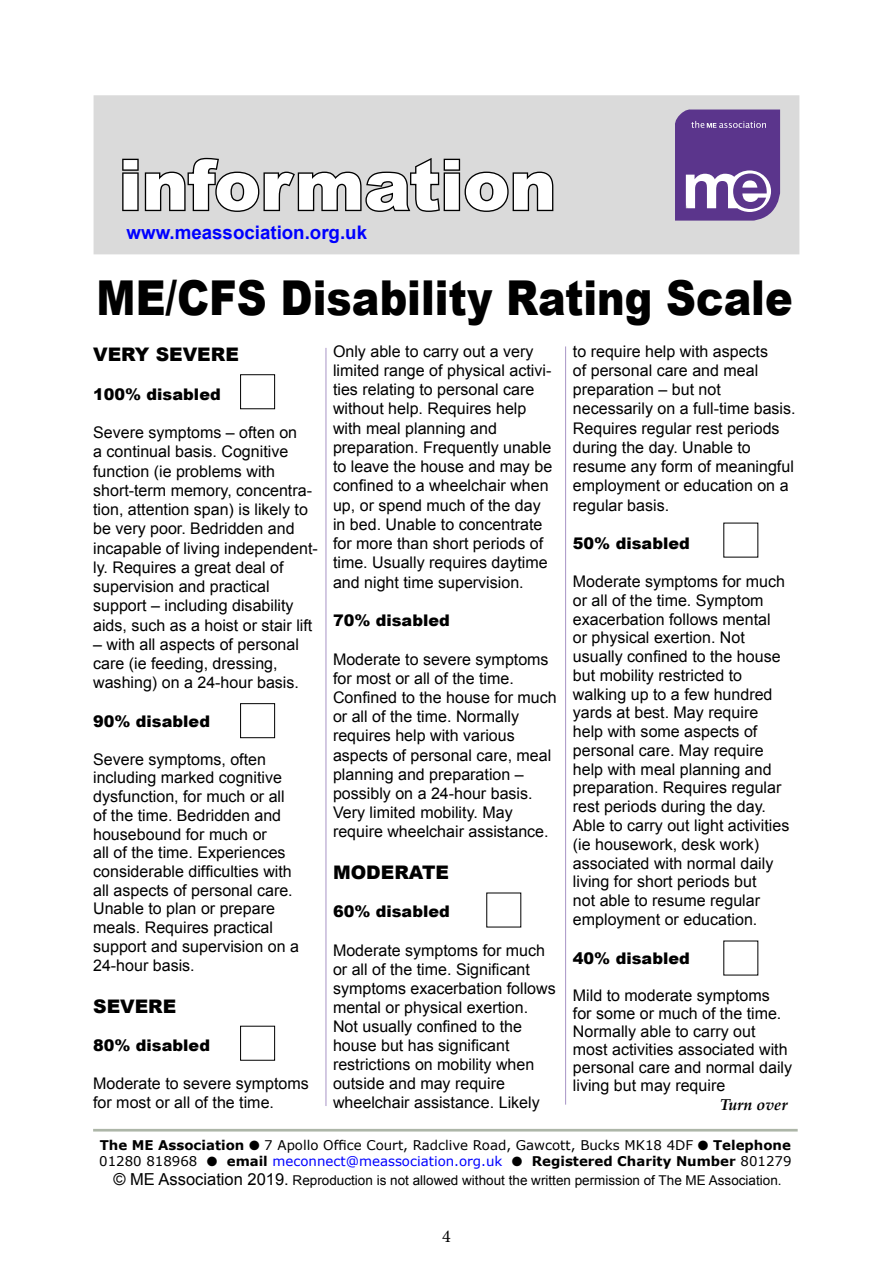
<style>
.page{position:relative;width:893px;height:1263px;background:#fff}
.page>*{position:absolute;margin:0;border:0;box-sizing:border-box;transform-origin:0 0}
.t1{font:900 69.45px "Arial";color:#fff}
.t2{font:900 48.15px "Arial";color:#000;scale:.86 1}
.t3{font:700 18.75px "Arial";color:#00f}
.t4{font:900 18.75px "Arial";color:#000}
.t5{font:18px "Minion Pro";color:#000}
.t6{font:16.05px/19.2px "Arial";color:#000}
.t7{font:900 16.05px "Arial";color:#000}
.t8{font:italic 700 16.05px "Palatino";color:#000}
.t9{font:13.5px "Arial";color:#000}
.t10{font:13.35px/16px "Verdana";color:#000}
.s1{font-weight:700}
.s2{color:#00f}
.s3{font-size:16.5px}
</style>
<div class="page">
<hr style="left:93px;top:1129px;width:705px;height:2px;background:#adb6a8">
<div style="left:94px;top:95px;width:705px;height:159px;background:#dadada"></div>
<svg style="left:122px;top:157px;width:432px;height:55px"></svg>
<svg style="left:675px;top:109px;width:105px;height:112px;background:#76569e"></svg>
<svg style="left:240px;top:374px;width:35px;height:35px"></svg>
<svg style="left:240px;top:703px;width:35px;height:35px"></svg>
<svg style="left:240px;top:1025px;width:35px;height:36px"></svg>
<svg style="left:486px;top:892px;width:35px;height:36px"></svg>
<svg style="left:723px;top:522px;width:35px;height:36px"></svg>
<svg style="left:723px;top:940px;width:35px;height:36px"></svg>
<hr style="left:326px;top:348px;width:1px;height:758px;background:#a894c6">
<hr style="left:565px;top:346px;width:1px;height:758px;background:#a894c6">
<h1 class="t1" style="left:119px;top:135px;width:439px">information</h1>
<p class="t3" style="left:127px;top:220px;width:242px">www.meassociation.org.uk</p>
<h2 class="t2" style="left:97px;top:263px;width:811px">ME/CFS Disability Rating Scale</h2>
<p class="t4" style="left:93px;top:341px;width:147px">VERY SEVERE</p>
<p class="t7" style="left:93px;top:382px;width:129px">100% disabled</p>
<p class="t6" style="left:93px;top:423px;width:226px">Severe symptoms – often on<br>a continual basis. Cognitive function (ie problems with short-term memory, concentra&shy;tion, attention span) is likely to be very poor. Bedridden and incapable of living independent&shy;ly. Requires a great deal of supervision and practical support – including disability aids, such as a hoist or stair lift</p>
<p class="t6" style="left:93px;top:635px;width:207px">– with all aspects of personal care (ie feeding, dressing, washing) on a 24-hour basis.</p>
<p class="t7" style="left:93px;top:709px;width:118px">90% disabled</p>
<p class="t6" style="left:93px;top:750px;width:207px;line-height:18.8px">Severe symptoms, often including marked cognitive dysfunction, for much or all of the time. Bedridden and housebound for much or<br>all of the time. Experiences considerable difficulties with all aspects of personal care.<br>Unable to plan or prepare meals. Requires practical support and supervision on a<br>24-hour basis.</p>
<p class="t4" style="left:93px;top:992px;width:85px">SEVERE</p>
<p class="t7" style="left:93px;top:1034px;width:118px">80% disabled</p>
<p class="t6" style="left:93px;top:1074px;width:217px;line-height:18.8px">Moderate to severe symptoms for most or all of the time.</p>
<p class="t6" style="left:333px;top:342px;width:221px">Only able to carry out a very limited range of physical activi&shy;ties relating to personal care without help. Requires help with meal planning and preparation. Frequently unable to leave the house and may be confined to a wheelchair when up, or spend much of the day in bed. Unable to concentrate for more than short periods of time. Usually requires daytime and night time supervision.</p>
<p class="t7" style="left:333px;top:609px;width:118px">70% disabled</p>
<p class="t6" style="left:333px;top:649px;width:225px">Moderate to severe symptoms for most or all of the time.<br>Confined to the house for much or all of the time. Normally requires help with various aspects of personal care, meal planning and preparation – possibly on a 24-hour basis.<br>Very limited mobility. May require wheelchair assistance.</p>
<p class="t4" style="left:333px;top:858px;width:118px">MODERATE</p>
<p class="t7" style="left:333px;top:900px;width:118px">60% disabled</p>
<p class="t6" style="left:333px;top:941px;width:224px">Moderate symptoms for much or all of the time. Significant symptoms exacerbation follows mental or physical exertion.<br>Not usually confined to the house but has significant restrictions on mobility when outside and may require wheelchair assistance. Likely</p>
<p class="t6" style="left:573px;top:342px;width:224px">to require help with aspects<br>of personal care and meal preparation – but not necessarily on a full-time basis.<br>Requires regular rest periods during the day. Unable to resume any form of meaningful employment or education on a regular basis.</p>
<p class="t7" style="left:573px;top:532px;width:118px">50% disabled</p>
<p class="t6" style="left:573px;top:572px;width:218px;line-height:18.8px">Moderate symptoms for much or all of the time. Symptom exacerbation follows mental<br>or physical exertion. Not usually confined to the house but mobility restricted to walking up to a few hundred yards at best. May require help with some aspects of personal care. May require help with meal planning and preparation. Requires regular rest periods during the day.<br>Able to carry out light activities (ie housework, desk work) associated with normal daily living for short periods but<br>not able to resume regular employment or education.</p>
<p class="t7" style="left:573px;top:946px;width:118px">40% disabled</p>
<p class="t6" style="left:573px;top:986px;width:221px;line-height:18px">Mild to moderate symptoms for some or much of the time.<br>Normally able to carry out most activities associated with personal care and normal daily living but may require</p>
<p class="t8" style="left:720px;top:1091px;width:69px">Turn over</p>
<p class="t10" style="left:99px;top:1137px;width:694px"><span class="s1">The ME Association</span> ● 7 Apollo Office Court, Radclive Road, Gawcott, Bucks MK18 4DF ● <span class="s1">Telephone<br></span>01280 818968 ● <span class="s1">email</span> <span class="s2">meconnect@meassociation.org.uk</span> ● <span class="s1">Registered Charity Number</span> 801279</p>
<p class="t9" style="left:113px;top:1171px;width:670px"><span class="s3">© ME Association 2019.</span> Reproduction is not allowed without the written permission of The ME Association.</p>
<p class="t5" style="left:442px;top:1224px;width:10px">4</p>
</div>
